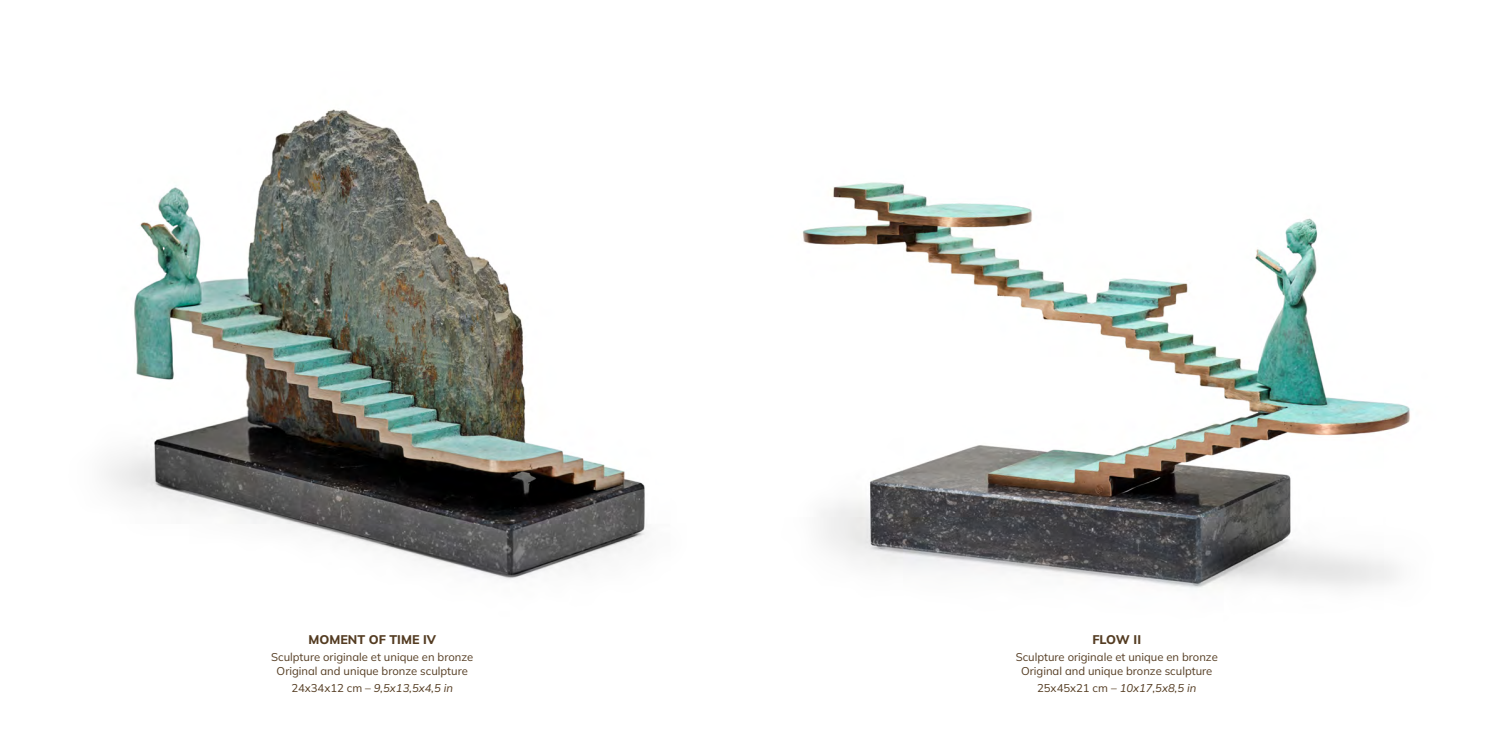
<style>
.page{position:relative;width:1489px;height:745px;background:#fff}
.page>*{position:absolute;margin:0;border:0;box-sizing:border-box;transform-origin:0 0}
.t1{font:800 12.5px "Mulish";color:#543c22}
.t2{font:11.25px/13.5px "Mulish";color:#543c22;text-align:center}
.t3{font:italic 11.25px "Mulish";color:#543c22}
.s1{font-style:normal}
</style>
<div class="page">
<img style="left:106px;top:109px;width:540px;height:471px">
<img style="left:802px;top:182px;width:608px;height:407px">
<p class="t1" style="left:308px;top:630px;width:129px">MOMENT OF TIME IV</p>
<p class="t2" style="left:271px;top:649px;width:203px">Sculpture originale et unique en bronze<br>Original and unique bronze sculpture</p>
<p class="t3" style="left:291px;top:679px;width:163px"><span class="s1">24x34x12 cm –</span> 9,5x13,5x4,5 in</p>
<p class="t1" style="left:1092px;top:630px;width:50px">FLOW II</p>
<p class="t2" style="left:1015px;top:649px;width:203px">Sculpture originale et unique en bronze<br>Original and unique bronze sculpture</p>
<p class="t3" style="left:1037px;top:679px;width:161px"><span class="s1">25x45x21 cm –</span> 10x17,5x8,5 in</p>
</div>
